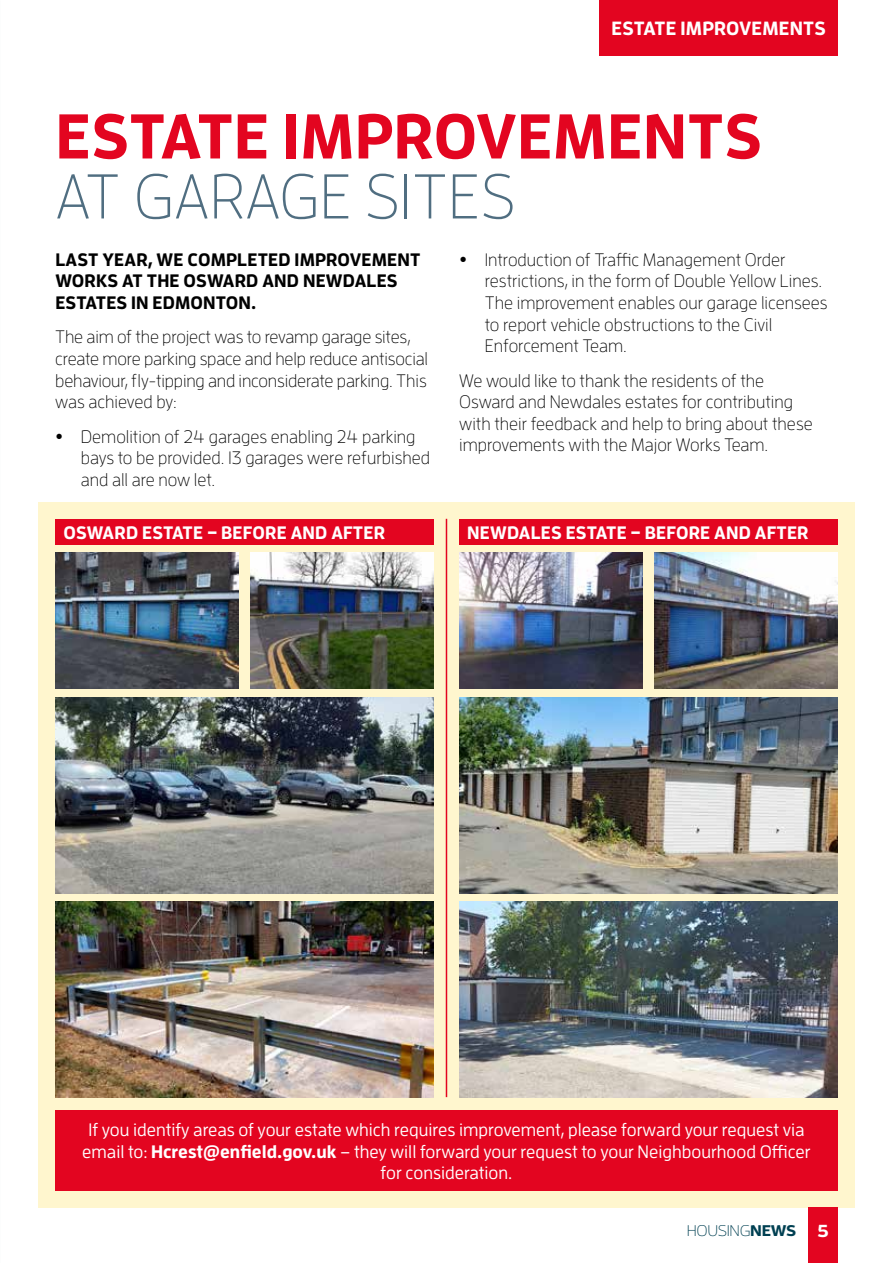
<style>
.page{position:relative;width:893px;height:1263px;background:#fff}
.page>*{position:absolute;margin:0;border:0;box-sizing:border-box;transform-origin:0 0}
.t1{font:700 63px "Enzo OT";letter-spacing:.01em;color:#e30520}
.t2{font:300 63px "Enzo OT";letter-spacing:.01em;color:#506e81}
.t3{font:700 19.05px "Enzo OT";letter-spacing:.01em;color:#fff}
.t4{font:300 18px/21.6px "Enzo OT";color:#000}
.t5{font:500 18px/21.6px "Enzo OT";color:#fff;text-align:center}
.t6{font:700 18px/21.6px "Enzo OT";letter-spacing:.01em;color:#000}
.t7{font:700 18px "Enzo OT";letter-spacing:.01em;color:#fff}
.t8{font:300 15.45px "Enzo OT";letter-spacing:-.02em;color:#004052;scale:1.1 1}
.s1{font-weight:700}
.s2{font-weight:700;font-size:17.4px;color:#fff}
</style>
<div class="page">
<div style="left:38px;top:502px;width:817px;height:706px;background:#fff6ce"></div>
<div style="left:600px;top:0;width:238px;height:55px;background:#e30520"></div>
<div style="left:55px;top:1110px;width:783px;height:81px;background:#e30520"></div>
<img style="left:55px;top:553px;width:183px;height:136px">
<img style="left:251px;top:553px;width:183px;height:136px">
<img style="left:55px;top:697px;width:379px;height:196px">
<img style="left:459px;top:553px;width:183px;height:136px">
<img style="left:655px;top:553px;width:183px;height:136px">
<img style="left:55px;top:901px;width:379px;height:196px">
<img style="left:459px;top:697px;width:379px;height:196px">
<img style="left:459px;top:901px;width:379px;height:196px">
<hr style="left:446px;top:519px;width:1px;height:578px;background:#e30520">
<div style="left:459px;top:519px;width:379px;height:25px;background:#e30520"></div>
<div style="left:55px;top:519px;width:379px;height:25px;background:#e30520"></div>
<div style="left:808px;top:1208px;width:30px;height:55px;background:#e30520"></div>
<p class="t3" style="left:612px;top:16px;width:216px">ESTATE IMPROVEMENTS</p>
<h1 class="t1" style="left:56px;top:97px;width:707px">ESTATE IMPROVEMENTS</h1>
<h1 class="t2" style="left:56px;top:159px;width:461px">AT GARAGE SITES</h1>
<p class="t6" style="left:55px;top:248px;width:367px">LAST YEAR, WE COMPLETED IMPROVEMENT<br>WORKS AT THE OSWARD AND NEWDALES<br>ESTATES IN EDMONTON.</p>
<p class="t4" style="left:55px;top:326px;width:374px">The aim of the project was to revamp garage sites, create more parking space and help reduce antisocial behaviour, fly-tipping and inconsiderate parking. This was achieved by:</p>
<p class="t4" style="left:81px;top:425px;width:351px">Demolition of 24 garages enabling 24 parking bays to be provided. 13 garages were refurbished and all are now let.</p>
<p class="t4" style="left:485px;top:248px;width:344px">Introduction of Traffic Management Order restrictions, in the form of Double Yellow Lines.<br>The improvement enables our garage licensees to report vehicle obstructions to the Civil Enforcement Team.</p>
<p class="t4" style="left:459px;top:369px;width:355px">We would like to thank the residents of the Osward and Newdales estates for contributing with their feedback and help to bring about these improvements with the Major Works Team.</p>
<p class="t7" style="left:63px;top:521px;width:323px">OSWARD ESTATE – BEFORE AND AFTER</p>
<p class="t7" style="left:467px;top:521px;width:343px">NEWDALES ESTATE – BEFORE AND AFTER</p>
<p class="t5" style="left:82px;top:1119px;width:730px">If you identify areas of your estate which requires improvement, please forward your request via email to: <span class="s1">Hcrest@enfield.gov.uk</span> – they will forward your request to your Neighbourhood Officer for consideration.</p>
<p class="t8" style="left:687px;top:1221px;width:130px">HOUSING<span class="s1">NEWS</span> <span class="s2">5</span></p>
</div>
